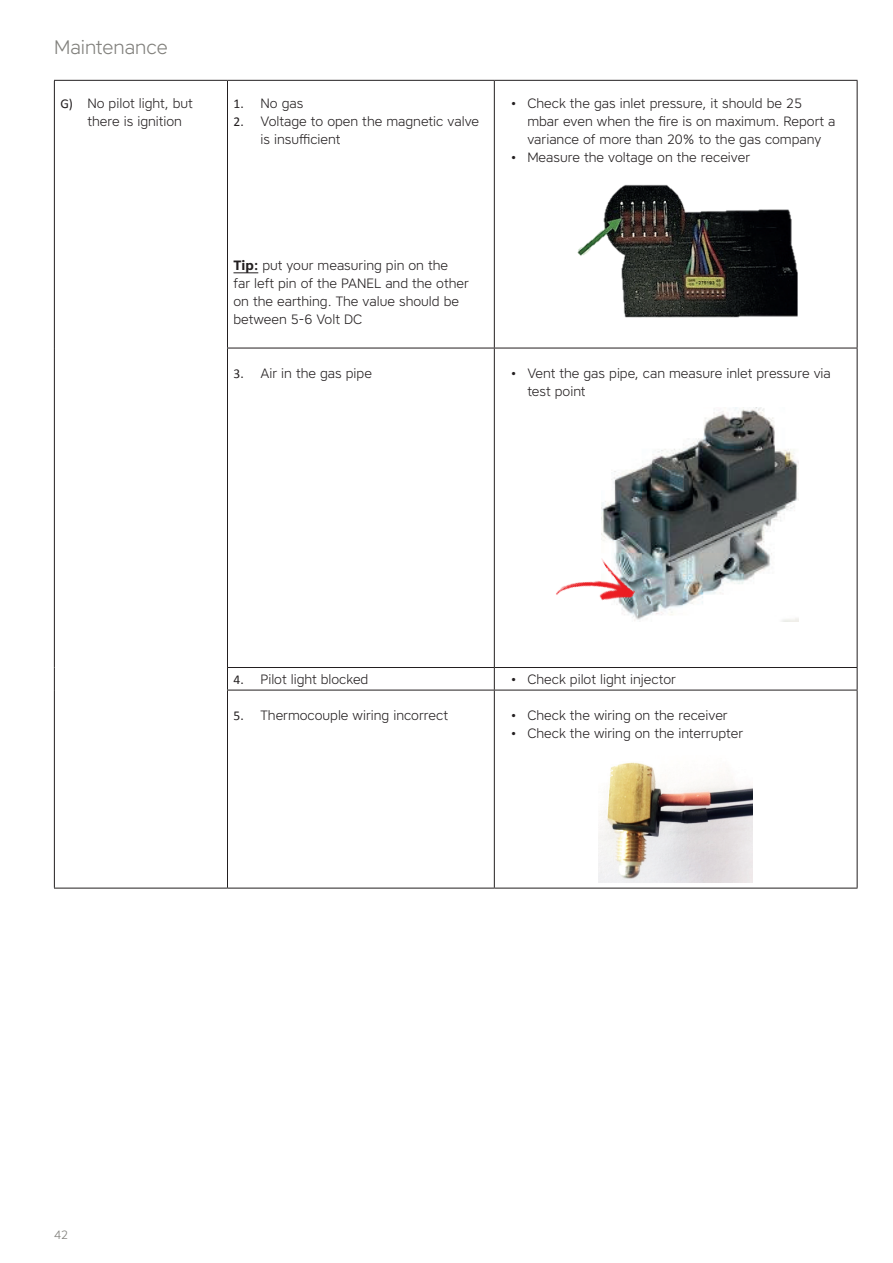
<style>
.page{position:relative;width:893px;height:1263px;background:#fff}
.page>*{position:absolute;margin:0;border:0;box-sizing:border-box;transform-origin:0 0}
.t1{font:300 19.5px "Core Sans A35";color:#81807c}
.t2{font:300 13.5px/18px "Core Sans A35";color:#231f20}
.t3{font:300 12px "Core Sans A35";color:#81807c}
.s1{font-family:"Calibri";font-weight:400}
.s2{font-family:"Core Sans A65";font-weight:700}
</style>
<div class="page">
<hr style="left:54px;top:80px;width:173px;height:1px;background:#231f20">
<hr style="left:54px;top:81px;width:1px;height:267px;background:#231f20">
<hr style="left:54px;top:348px;width:1px;height:319px;background:#231f20">
<svg style="left:54px;top:667px;width:1px;height:23px"></svg>
<hr style="left:54px;top:690px;width:1px;height:198px;background:#231f20">
<hr style="left:227px;top:80px;width:267px;height:1px;background:#231f20">
<hr style="left:227px;top:81px;width:1px;height:267px;background:#231f20">
<hr style="left:494px;top:80px;width:363px;height:1px;background:#231f20">
<hr style="left:494px;top:81px;width:1px;height:267px;background:#231f20">
<hr style="left:857px;top:81px;width:1px;height:267px;background:#231f20">
<hr style="left:227px;top:348px;width:267px;height:1px;background:#231f20">
<hr style="left:227px;top:348px;width:1px;height:319px;background:#231f20">
<hr style="left:494px;top:348px;width:363px;height:1px;background:#231f20">
<hr style="left:494px;top:348px;width:1px;height:319px;background:#231f20">
<hr style="left:857px;top:348px;width:1px;height:319px;background:#231f20">
<hr style="left:227px;top:667px;width:267px;height:1px;background:#231f20">
<svg style="left:227px;top:668px;width:1px;height:22px"></svg>
<hr style="left:494px;top:667px;width:363px;height:1px;background:#231f20">
<svg style="left:494px;top:668px;width:1px;height:22px"></svg>
<svg style="left:857px;top:668px;width:1px;height:22px"></svg>
<hr style="left:227px;top:690px;width:267px;height:1px;background:#231f20">
<hr style="left:227px;top:690px;width:1px;height:198px;background:#231f20">
<hr style="left:494px;top:690px;width:363px;height:1px;background:#231f20">
<hr style="left:494px;top:690px;width:1px;height:198px;background:#231f20">
<hr style="left:857px;top:690px;width:1px;height:198px;background:#231f20">
<hr style="left:54px;top:888px;width:173px;height:1px;background:#231f20">
<hr style="left:227px;top:888px;width:267px;height:1px;background:#231f20">
<hr style="left:494px;top:888px;width:363px;height:1px;background:#231f20">
<svg style="left:233px;top:273px;width:25px;height:1px"></svg>
<img style="left:577px;top:184px;width:221px;height:134px">
<img style="left:601px;top:407px;width:198px;height:215px">
<img style="left:556px;top:553px;width:80px;height:69px">
<img style="left:599px;top:762px;width:154px;height:120px">
<h1 class="t1" style="left:54px;top:35px;width:115px">Maintenance</h1>
<p class="t2" style="left:87px;top:94px;width:107px;text-indent:-27px"><span class="s1">G)</span> No pilot light, but there is ignition</p>
<p class="t2" style="left:233px;top:94px;width:71px"><span class="s1">1.</span> No gas</p>
<p class="t2" style="left:260px;top:112px;width:220px;text-indent:-27px"><span class="s1">2.</span> Voltage to open the magnetic valve is insufficient</p>
<p class="t2" style="left:527px;top:94px;width:310px;text-indent:-16px">• Check the gas inlet pressure, it should be 25 mbar even when the fire is on maximum. Report a variance of more than 20% to the gas company</p>
<p class="t2" style="left:511px;top:148px;width:241px">• Measure the voltage on the receiver</p>
<p class="t2" style="left:233px;top:256px;width:237px"><span class="s2">Tip:</span> put your measuring pin on the<br>far left pin of the PANEL and the other on the earthing. The value should be between 5-6 Volt DC</p>
<p class="t2" style="left:233px;top:364px;width:140px"><span class="s1">3.</span> Air in the gas pipe</p>
<p class="t2" style="left:527px;top:364px;width:305px;text-indent:-16px">• Vent the gas pipe, can measure inlet pressure via test point</p>
<p class="t2" style="left:233px;top:670px;width:136px"><span class="s1">4.</span> Pilot light blocked</p>
<p class="t2" style="left:511px;top:670px;width:167px">• Check pilot light injector</p>
<p class="t2" style="left:233px;top:706px;width:216px"><span class="s1">5.</span> Thermocouple wiring incorrect</p>
<p class="t2" style="left:511px;top:706px;width:218px">• Check the wiring on the receiver</p>
<p class="t2" style="left:511px;top:724px;width:234px">• Check the wiring on the interrupter</p>
<p class="t3" style="left:54px;top:1227px;width:16px">42</p>
</div>
